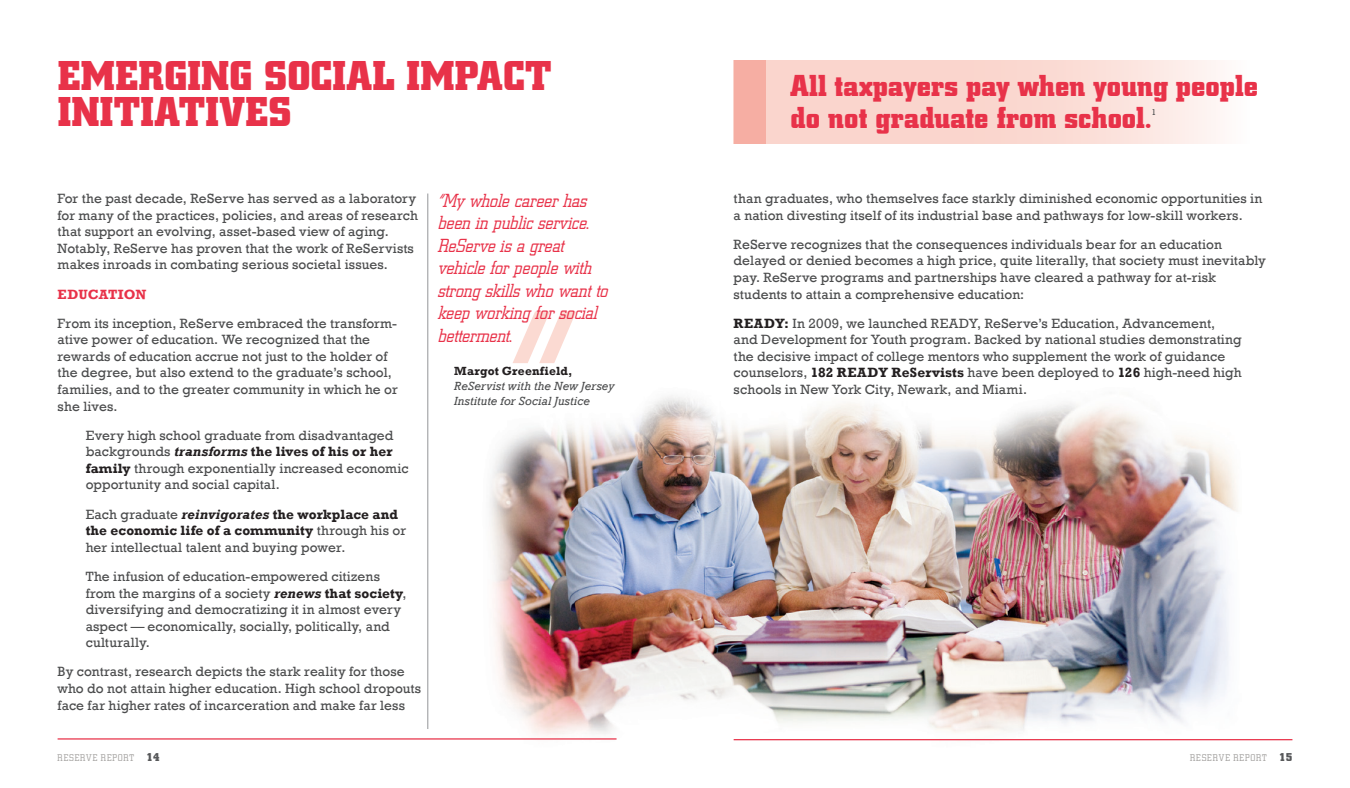
<style>
.page{position:relative;width:1350px;height:788px;background:#fff}
.page>*{position:absolute;margin:0;border:0;box-sizing:border-box;transform-origin:0 0}
.SubHead{font:700 210.38px "City";color:#fbdad2}
.SubHead-2{font:700 41.25px/36.2px "City";letter-spacing:.02em;color:#e83249}
.SubHead-3{font:700 30px/32px "City";letter-spacing:.01em;color:#e83249}
.t1{font:italic 300 18.75px/22.5px "City";color:#e83249}
.Body_Copy{font:13.75px/16.5px "Rockwell";letter-spacing:.005em;color:#4b4c4d}
.Body_Copy-2{font:700 13.75px "Rockwell";letter-spacing:.005em;color:#e83249}
.Body_Copy-3{font:italic 12.12px/14.6px "Rockwell";letter-spacing:.005em;color:#4b4c4d}
.t2{font:300 9.62px "City";letter-spacing:.085em;color:#a09e9c}
.SubHead-4{font:8.75px "Rockwell";color:#4b4c4d}
.s1{font-weight:700;font-style:italic;color:#231f20}
.s2{font-weight:700;color:#231f20}
.s3{font-weight:700;font-style:normal;color:#231f20}
.s4{font-weight:700;font-size:11.25px;color:#57585a}
</style>
<div class="page">
<img style="left:476px;top:395px;width:766px;height:346px">
<hr style="left:428px;top:193px;width:1px;height:536px;background:#939598">
<div style="left:734px;top:60px;width:571px;height:84px;background:linear-gradient(to right,#f8c7bc,#fef9f7)"></div>
<div style="left:734px;top:60px;width:32px;height:84px;background:#f6aca1"></div>
<hr style="left:734px;top:739px;width:558px;height:1px;background:#e83249">
<hr style="left:58px;top:738px;width:559px;height:1px;background:#e83249">
<p class="SubHead-2" style="left:58px;top:58px;width:495px">EMERGING SOCIAL IMPACT<br>INITIATIVES</p>
<p class="Body_Copy" style="left:58px;top:190px;width:362px">For the past decade, ReServe has served as a laboratory for many of the practices, policies, and areas of research that support an evolving, asset-based view of aging.<br>Notably, ReServe has proven that the work of ReServists makes inroads in combating serious societal issues.</p>
<p class="Body_Copy-2" style="left:58px;top:285px;width:90px">EDUCATION</p>
<p class="Body_Copy" style="left:58px;top:315px;width:342px">From its inception, ReServe embraced the transform&shy;ative power of education. We recognized that the rewards of education accrue not just to the holder of the degree, but also extend to the graduate’s school, families, and to the greater community in which he or she lives.</p>
<p class="Body_Copy" style="left:86px;top:427px;width:324px">Every high school graduate from disadvantaged backgrounds <span class="s1">transforms</span> <span class="s2">the lives of his or her family</span> through exponentially increased economic opportunity and social capital.</p>
<p class="Body_Copy" style="left:86px;top:506px;width:322px">Each graduate <span class="s1">reinvigorates</span> <span class="s2">the workplace and the economic life of a community</span> through his or her intellectual talent and buying power.</p>
<p class="Body_Copy" style="left:86px;top:568px;width:322px">The infusion of education-empowered citizens from the margins of a society <span class="s1">renews</span> <span class="s2">that society</span>, diversifying and democratizing it in almost every aspect — economically, socially, politically, and culturally.</p>
<p class="Body_Copy" style="left:58px;top:663px;width:365px">By contrast, research depicts the stark reality for those who do not attain higher education. High school dropouts face far higher rates of incarceration and make far less</p>
<p class="t1" style="left:438px;top:189px;width:172px">“My whole career has been in public service.<br>ReServe is a great vehicle for people with strong skills who want to keep working for social betterment.</p>
<p class="Body_Copy-3" style="left:454px;top:364px;width:162px"><span class="s3">Margot Greenfield,<br></span>ReServist with the New Jersey<br>Institute for Social Justice</p>
<p class="SubHead" style="left:508px;top:269px;width:72px">“</p>
<p class="SubHead-3" style="left:791px;top:70px;width:469px">All taxpayers pay when young people do not graduate from school.</p>
<p class="SubHead-4" style="left:1151px;top:107px;width:6px">1</p>
<p class="Body_Copy" style="left:734px;top:190px;width:530px">than graduates, who themselves face starkly diminished economic opportunities in a nation divesting itself of its industrial base and pathways for low-skill workers.</p>
<p class="Body_Copy" style="left:734px;top:236px;width:534px">ReServe recognizes that the consequences individuals bear for an education delayed or denied becomes a high price, quite literally, that society must inevitably pay. ReServe programs and partnerships have cleared a pathway for at-risk students to attain a comprehensive education:</p>
<p class="Body_Copy" style="left:734px;top:315px;width:510px"><span class="s2">READY:</span> In 2009, we launched READY, ReServe’s Education, Advancement, and Development for Youth program. Backed by national studies demonstrating the decisive impact of college mentors who supplement the work of guidance counselors, <span class="s2">182 READY ReServists</span> have been deployed to <span class="s2">126</span> high-need high schools in New York City, Newark, and Miami.</p>
<p class="t2" style="left:58px;top:752px;width:104px">RESERVE REPORT <span class="s4">14</span></p>
<p class="t2" style="left:1190px;top:752px;width:104px">RESERVE REPORT <span class="s4">15</span></p>
</div>
